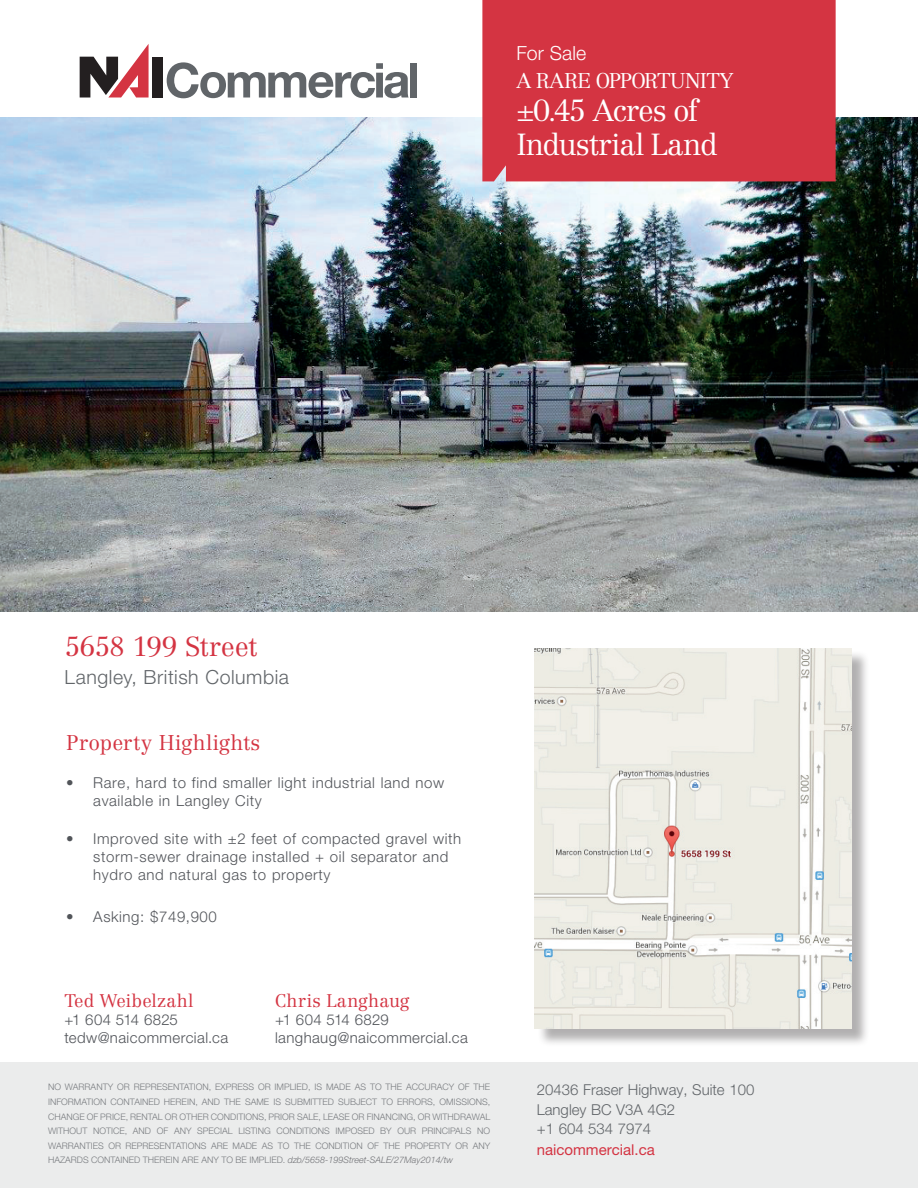
<style>
.page{position:relative;width:918px;height:1188px;background:#fff}
.page>*{position:absolute;margin:0;border:0;box-sizing:border-box;transform-origin:0 0}
.t1{font:300 30px/33.2px "Centennial LT Std";letter-spacing:-.035em;color:#fff}
.t2{font:300 27px "Centennial LT Std";letter-spacing:-.03em;color:#d43442}
.t3{font:300 21px "Centennial LT Std";letter-spacing:.015em;color:#d43442}
.t4{font:300 21px "Centennial LT Std";letter-spacing:-.035em;color:#fff}
.t5{font:300 19.5px "Helvetica Neue LT Std";letter-spacing:.03em;color:#616569}
.t6{font:300 19.5px "Helvetica Neue LT Std";letter-spacing:.01em;color:#fff}
.t7{font:300 18px "Centennial LT Std";letter-spacing:.01em;color:#d43442}
.t8{font:300 15px/18px "Helvetica Neue LT Std";letter-spacing:.04em;color:#515459}
.t9{font:300 15px/19.5px "Helvetica Neue LT Std";color:#616569}
.t10{font:15px "Helvetica Neue LT Std";color:#d43442}
.t11{font:300 9px/14.5px "Helvetica Neue LT Std";color:#797c80;text-align:justify}
.s1{font-family:"Helvetica Neue LT Std"}
.s2{font-style:italic;color:#717276}
</style>
<div class="page">
<div style="left:0;top:1063px;width:918px;height:125px;background:#ebecec"></div>
<div style="left:152px;top:57px;width:11px;height:41px;background:#231f20"></div>
<svg style="left:80px;top:44px;width:69px;height:54px"></svg>
<svg style="left:167px;top:62px;width:242px;height:36px"></svg>
<div style="left:410px;top:63px;width:7px;height:35px;background:#616569"></div>
<img style="left:0;top:117px;width:918px;height:494px">
<div style="left:537px;top:650px;width:333px;height:397px;background:#231f20;opacity:.35"></div>
<img style="left:535px;top:648px;width:317px;height:380px">
<div style="left:482px;top:0;width:354px;height:181px;background:#d43442"></div>
<h3 class="t6" style="left:516px;top:41px;width:72px">For Sale</h3>
<h3 class="t4" style="left:516px;top:68px;width:219px">A RARE OPPORTUNITY</h3>
<h1 class="t1" style="left:516px;top:94px;width:203px"><span class="s1">±</span>0.45 Acres of<br>Industrial Land</h1>
<h2 class="t2" style="left:64px;top:630px;width:194px">5658 199 Street</h2>
<h3 class="t5" style="left:64px;top:666px;width:226px">Langley, British Columbia</h3>
<h3 class="t3" style="left:66px;top:730px;width:195px">Property Highlights</h3>
<h3 class="t8" style="left:93px;top:773px;width:352px;text-indent:-27px">• Rare, hard to find smaller light industrial land now available in Langley City</h3>
<h3 class="t8" style="left:93px;top:830px;width:369px;text-indent:-27px">• Improved site with ±2 feet of compacted gravel with storm-sewer drainage installed + oil separator and hydro and natural gas to property</h3>
<h3 class="t8" style="left:66px;top:907px;width:152px">• Asking: $749,900</h3>
<h3 class="t7" style="left:64px;top:990px;width:130px">Ted Weibelzahl</h3>
<h3 class="t8" style="left:64px;top:1011px;width:165px">+1 604 514 6825 tedw@naicommercial.ca</h3>
<h3 class="t7" style="left:275px;top:990px;width:136px">Chris Langhaug</h3>
<h3 class="t8" style="left:275px;top:1011px;width:194px">+1 604 514 6829 langhaug@naicommercial.ca</h3>
<p class="t11" style="left:48px;top:1080px;width:444px">NO WARRANTY OR REPRESENTATION, EXPRESS OR IMPLIED, IS MADE AS TO THE ACCURACY OF THE INFORMATION CONTAINED HEREIN, AND THE SAME IS SUBMITTED SUBJECT TO ERRORS, OMISSIONS, CHANGE OF PRICE, RENTAL OR OTHER CONDITIONS, PRIOR SALE, LEASE OR FINANCING, OR WITHDRAWAL WITHOUT NOTICE, AND OF ANY SPECIAL LISTING CONDITIONS IMPOSED BY OUR PRINCIPALS NO WARRANTIES OR REPRESENTATIONS ARE MADE AS TO THE CONDITION OF THE PROPERTY OR ANY HAZARDS CONTAINED THEREIN ARE ANY TO BE IMPLIED. <span class="s2">dzb/5658-199Street-SALE/27May2014/tw</span></p>
<h3 class="t9" style="left:537px;top:1080px;width:219px">20436 Fraser Highway, Suite 100<br>Langley BC V3A 4G2<br>+1 604 534 7974</h3>
<h3 class="t10" style="left:537px;top:1141px;width:120px">naicommercial.ca</h3>
</div>
